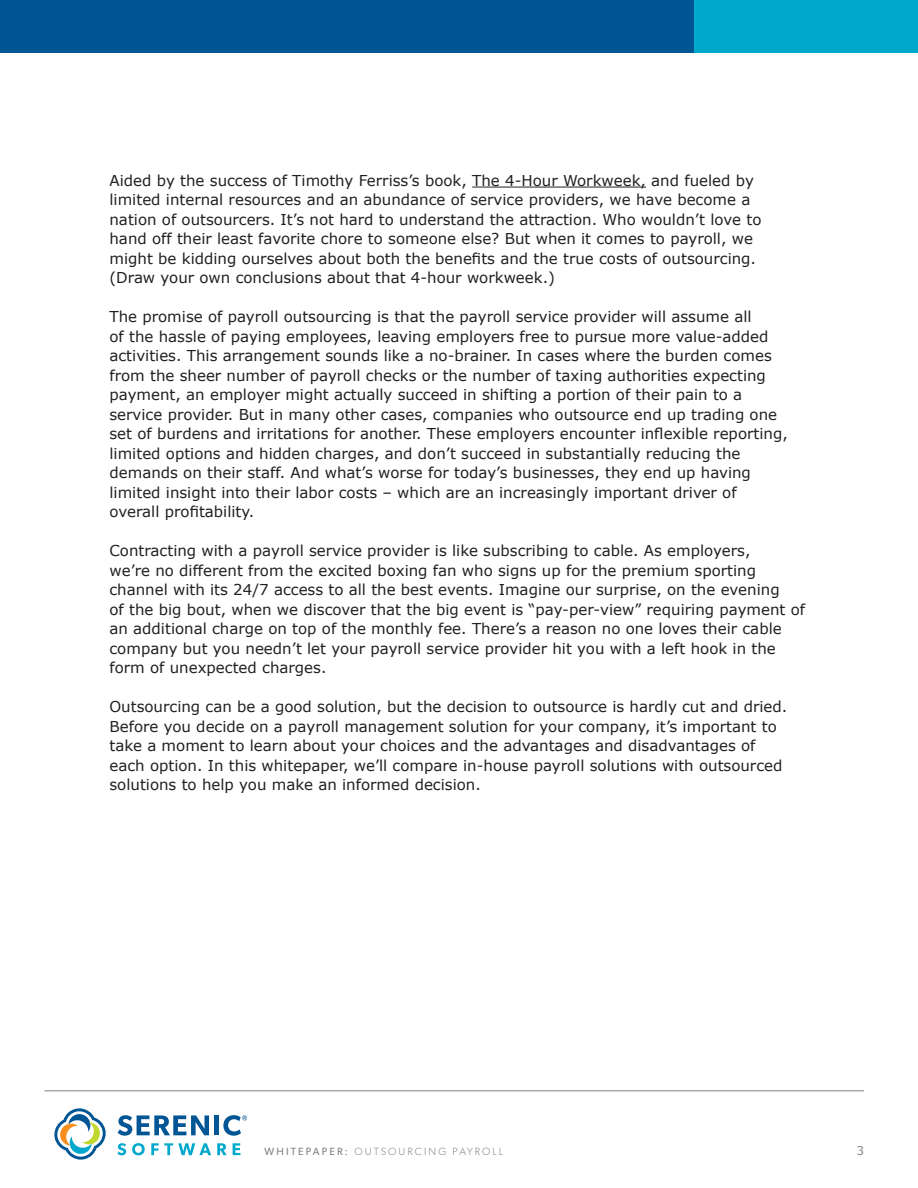
<style>
.page{position:relative;width:918px;height:1188px;background:#fff}
.page>*{position:absolute;margin:0;border:0;box-sizing:border-box;transform-origin:0 0}
.t1{font:15px/19.5px "Verdana";color:#231f20}
.t2{font:12px "Verdana";color:#808285}
.t3{font:300 10.5px "Gibson";letter-spacing:.2em;color:#808285}
.s1{font-weight:400}
</style>
<div class="page">
<div style="left:0;top:0;width:694px;height:52px;background:#005595"></div>
<div style="left:694px;top:0;width:224px;height:52px;background:#00a9cc"></div>
<hr style="left:45px;top:1090px;width:819px;height:1px;background:#808285">
<svg style="left:118px;top:1115px;width:91px;height:21px"></svg>
<div style="left:214px;top:1115px;width:5px;height:20px;background:#005595"></div>
<svg style="left:117px;top:1143px;width:9px;height:12px"></svg>
<svg style="left:132px;top:1143px;width:13px;height:12px"></svg>
<svg style="left:151px;top:1143px;width:60px;height:12px"></svg>
<svg style="left:217px;top:1143px;width:10px;height:12px"></svg>
<svg style="left:233px;top:1143px;width:7px;height:12px"></svg>
<svg style="left:54px;top:1108px;width:52px;height:52px"></svg>
<svg style="left:223px;top:1115px;width:24px;height:21px"></svg>
<hr style="left:472px;top:187px;width:174px;height:1px;background:#231f20">
<p class="t1" style="left:110px;top:170px;width:646px">Aided by the success of Timothy Ferriss’s book, The 4-Hour Workweek, and fueled by</p>
<p class="t1" style="left:110px;top:190px;width:642px">limited internal resources and an abundance of service providers, we have become a</p>
<p class="t1" style="left:110px;top:209px;width:654px">nation of outsourcers. It’s not hard to understand the attraction. Who wouldn’t love to</p>
<p class="t1" style="left:110px;top:229px;width:645px">hand off their least favorite chore to someone else? But when it comes to payroll, we</p>
<p class="t1" style="left:110px;top:248px;width:648px">might be kidding ourselves about both the benefits and the true costs of outsourcing.</p>
<p class="t1" style="left:110px;top:268px;width:447px">(Draw your own conclusions about that 4-hour workweek.)</p>
<p class="t1" style="left:110px;top:307px;width:644px">The promise of payroll outsourcing is that the payroll service provider will assume all</p>
<p class="t1" style="left:110px;top:326px;width:661px">of the hassle of paying employees, leaving employers free to pursue more value-added</p>
<p class="t1" style="left:110px;top:346px;width:664px">activities. This arrangement sounds like a no-brainer. In cases where the burden comes from the sheer number of payroll checks or the number of taxing authorities expecting</p>
<p class="t1" style="left:110px;top:385px;width:634px">payment, an employer might actually succeed in shifting a portion of their pain to a</p>
<p class="t1" style="left:110px;top:404px;width:669px">service provider. But in many other cases, companies who outsource end up trading one</p>
<p class="t1" style="left:110px;top:424px;width:680px">set of burdens and irritations for another. These employers encounter inflexible reporting, limited options and hidden charges, and don’t succeed in substantially reducing the</p>
<p class="t1" style="left:110px;top:463px;width:643px">demands on their staff. And what’s worse for today’s businesses, they end up having</p>
<p class="t1" style="left:110px;top:482px;width:629px">limited insight into their labor costs – which are an increasingly important driver of</p>
<p class="t1" style="left:110px;top:502px;width:146px">overall profitability.</p>
<p class="t1" style="left:110px;top:541px;width:643px">Contracting with a payroll service provider is like subscribing to cable. As employers,</p>
<p class="t1" style="left:110px;top:560px;width:648px">we’re no different from the excited boxing fan who signs up for the premium sporting</p>
<p class="t1" style="left:110px;top:580px;width:672px">channel with its 24/7 access to all the best events. Imagine our surprise, on the evening</p>
<p class="t1" style="left:110px;top:599px;width:697px">of the big bout, when we discover that the big event is “pay-per-view” requiring payment of an additional charge on top of the monthly fee. There’s a reason no one loves their cable</p>
<p class="t1" style="left:110px;top:638px;width:668px">company but you needn’t let your payroll service provider hit you with a left hook in the form of unexpected charges.</p>
<p class="t1" style="left:110px;top:697px;width:679px">Outsourcing can be a good solution, but the decision to outsource is hardly cut and dried.<br>Before you decide on a payroll management solution for your company, it’s important to take a moment to learn about your choices and the advantages and disadvantages of</p>
<p class="t1" style="left:110px;top:755px;width:675px">each option. In this whitepaper, we’ll compare in-house payroll solutions with outsourced</p>
<p class="t1" style="left:110px;top:775px;width:373px">solutions to help you make an informed decision.</p>
<p class="t3" style="left:265px;top:1146px;width:240px"><span class="s1">WHITEPAPER:</span> OUTSOURCING PAYROLL</p>
<p class="t2" style="left:856px;top:1143px;width:9px">3</p>
</div>
